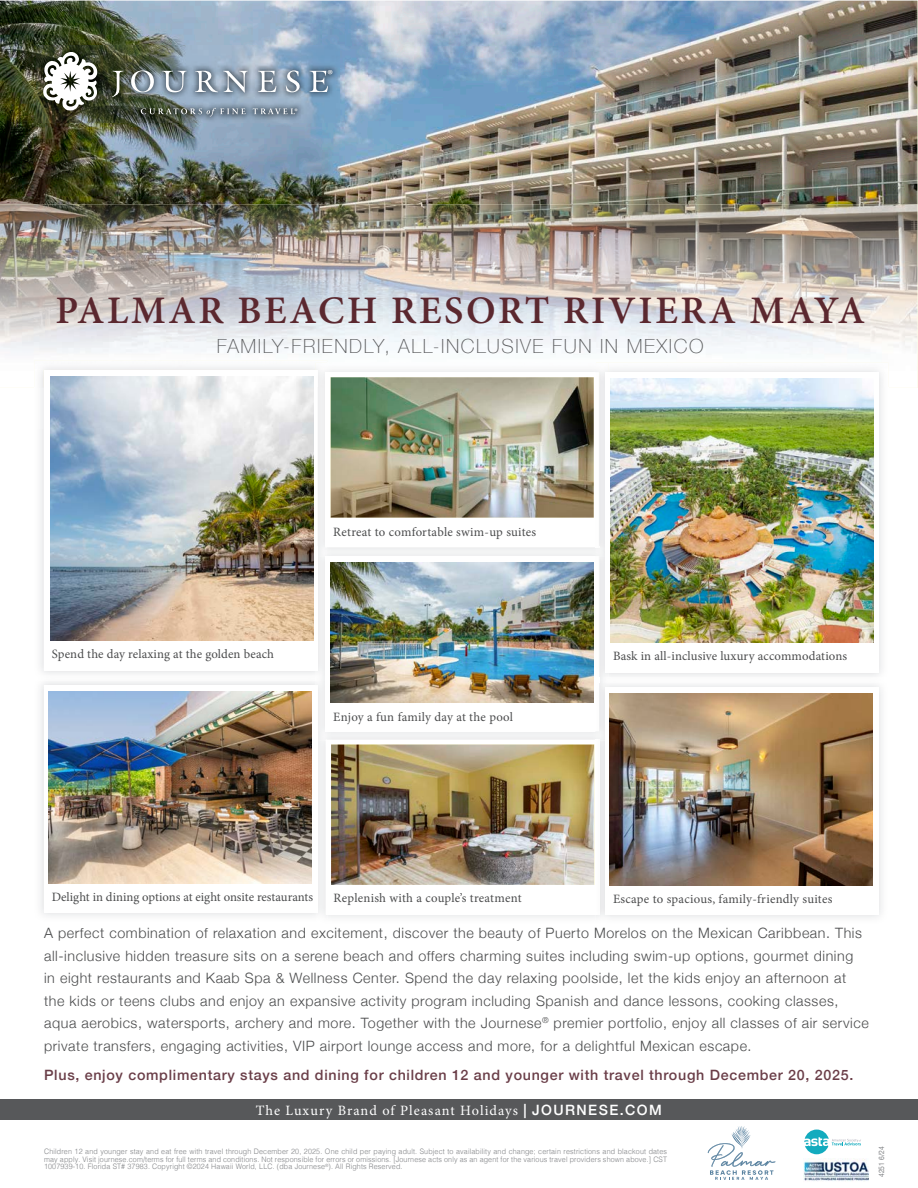
<style>
.page{position:relative;width:918px;height:1188px;background:#fff}
.page>*{position:absolute;margin:0;border:0;box-sizing:border-box;transform-origin:0 0}
.t1{font:600 39px "Minion Pro";letter-spacing:.07em;color:#5b282f}
.t2{font:100 19.5px "Helvetica Neue";letter-spacing:.08em;color:#57585a}
.t3{font:300 14.25px/22.5px "Helvetica Neue";letter-spacing:.04em;color:#4b4c4d}
.t4{font:500 14.25px "Helvetica Neue";letter-spacing:.05em;color:#6a3e48}
.t5{font:14.25px "Minion Pro";letter-spacing:.075em;color:#fff}
.t6{font:13.2px "Myriad Pro";color:#fff}
.t7{font:12.75px "Minion Pro";letter-spacing:.01em;color:#4b4c4d}
.t8{font:7.95px "Myriad Pro";color:#fff}
.t9{font:300 7.5px/7.5px "Helvetica";letter-spacing:.02em;color:#808285;text-align:justify;scale:.95 1}
.t10{font:7.5px "Helvetica Neue";color:#808285;scale:.9 1}
.s1{font-family:"Helvetica Neue";font-weight:500}
</style>
<div class="page">
<img style="left:0;top:1px;width:917px;height:203px">
<img style="left:0;top:204px;width:377px;height:149px">
<img style="left:377px;top:204px;width:378px;height:149px">
<img style="left:755px;top:204px;width:162px;height:147px">
<img style="left:36px;top:45px;width:303px;height:78px">
<svg style="left:43px;top:52px;width:54px;height:59px"></svg>
<svg style="left:112px;top:71px;width:11px;height:26px"></svg>
<svg style="left:131px;top:70px;width:23px;height:22px"></svg>
<svg style="left:162px;top:71px;width:25px;height:21px"></svg>
<svg style="left:195px;top:71px;width:53px;height:22px"></svg>
<svg style="left:258px;top:71px;width:18px;height:21px"></svg>
<svg style="left:286px;top:70px;width:14px;height:22px"></svg>
<svg style="left:310px;top:71px;width:18px;height:21px"></svg>
<svg style="left:141px;top:108px;width:105px;height:8px"></svg>
<svg style="left:253px;top:108px;width:42px;height:6px"></svg>
<img style="left:50px;top:376px;width:263px;height:264px">
<img style="left:48px;top:692px;width:263px;height:191px">
<img style="left:331px;top:745px;width:263px;height:140px">
<img style="left:331px;top:377px;width:263px;height:141px">
<svg style="left:322px;top:676px;width:3px;height:4px"></svg>
<svg style="left:318px;top:730px;width:9px;height:11px"></svg>
<svg style="left:318px;top:547px;width:9px;height:10px"></svg>
<div style="left:325px;top:556px;width:274px;height:175px;background:#fff"></div>
<img style="left:331px;top:562px;width:263px;height:141px">
<svg style="left:596px;top:547px;width:9px;height:10px"></svg>
<img style="left:610px;top:379px;width:263px;height:264px">
<svg style="left:596px;top:730px;width:9px;height:11px"></svg>
<svg style="left:600px;top:678px;width:3px;height:4px"></svg>
<img style="left:609px;top:694px;width:263px;height:191px">
<div style="left:0;top:1099px;width:918px;height:21px;background:#57585a"></div>
<img style="left:804px;top:1158px;width:65px;height:23px">
<svg style="left:804px;top:1130px;width:57px;height:24px"></svg>
<svg style="left:708px;top:1126px;width:67px;height:54px"></svg>
<p class="t8" style="left:295px;top:106px;width:5px">®</p>
<p class="t6" style="left:327px;top:67px;width:7px">®</p>
<h1 class="t1" style="left:55px;top:284px;width:811px">PALMAR BEACH RESORT RIVIERA MAYA</h1>
<h2 class="t2" style="left:217px;top:331px;width:488px">FAMILY-FRIENDLY, ALL-INCLUSIVE FUN IN MEXICO</h2>
<p class="t7" style="left:52px;top:646px;width:224px">Spend the day relaxing at the golden beach</p>
<p class="t7" style="left:333px;top:523px;width:204px">Retreat to comfortable swim-up suites</p>
<p class="t7" style="left:333px;top:708px;width:181px">Enjoy a fun family day at the pool</p>
<p class="t7" style="left:613px;top:648px;width:236px">Bask in all-inclusive luxury accommodations</p>
<p class="t7" style="left:52px;top:888px;width:263px">Delight in dining options at eight onsite restaurants</p>
<p class="t7" style="left:334px;top:890px;width:189px">Replenish with a couple’s treatment</p>
<p class="t7" style="left:613px;top:890px;width:221px">Escape to spacious, family-friendly suites</p>
<p class="t3" style="left:44px;top:921px;width:826px">A perfect combination of relaxation and excitement, discover the beauty of Puerto Morelos on the Mexican Caribbean. This all-inclusive hidden treasure sits on a serene beach and offers charming suites including swim-up options, gourmet dining<br>in eight restaurants and Kaab Spa &amp; Wellness Center. Spend the day relaxing poolside, let the kids enjoy an afternoon at the kids or teens clubs and enjoy an expansive activity program including Spanish and dance lessons, cooking classes, aqua aerobics, watersports, archery and more. Together with the Journese<sup>®</sup> premier portfolio, enjoy all classes of air service private transfers, engaging activities, VIP airport lounge access and more, for a delightful Mexican escape.</p>
<p class="t4" style="left:44px;top:1063px;width:811px">Plus, enjoy complimentary stays and dining for children 12 and younger with travel through December 20, 2025.</p>
<p class="t5" style="left:256px;top:1101px;width:408px">The Luxury Brand of Pleasant Holidays <span class="s1">| JOURNESE.COM</span></p>
<p class="t9" style="left:44px;top:1147px;width:657px">Children 12 and younger stay and eat free with travel through December 20, 2025. One child per paying adult. Subject to availability and change; certain restrictions and blackout dates may apply. Visit journese.com/terms for full terms and conditions. Not responsible for errors or omissions. [Journese acts only as an agent for the various travel providers shown above.] CST 1007939-10. Florida ST# 37983. Copyright ©2024 Hawaii World, LLC. (dba Journese<sup>®</sup>). All Rights Reserved.</p>
<p class="t10" style="left:876px;top:1177px;width:35px;rotate:-90deg">4251 6/24</p>
</div>
